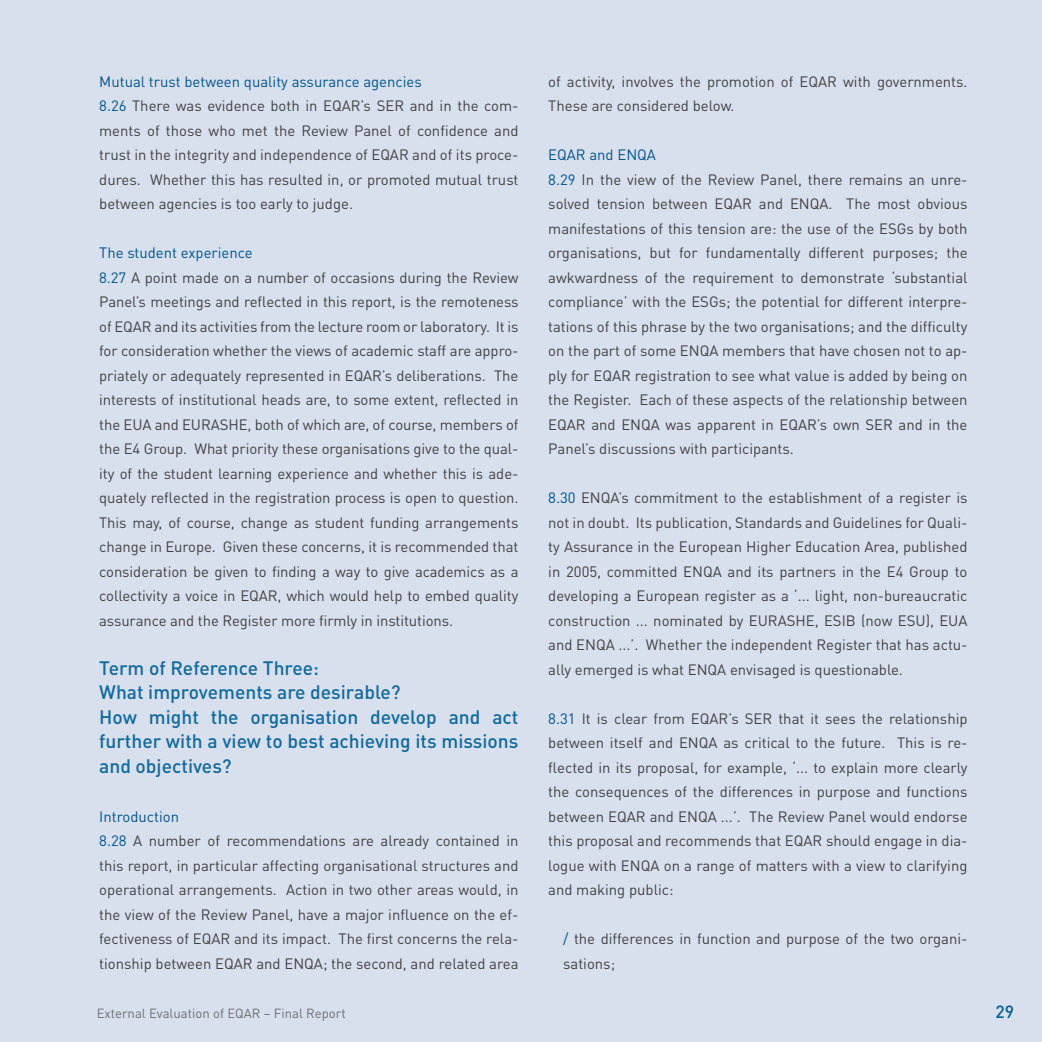
<style>
.page{position:relative;width:1042px;height:1042px;background:#fff}
.page>*{position:absolute;margin:0;border:0;box-sizing:border-box;transform-origin:0 0}
.t1{font:500 19.25px/24.5px "DINOT";color:#116a9d}
.t2{font:500 17.5px "DINOT";color:#005f94}
.t3{font:14.88px/24.5px "DINOT";color:#414042}
.t4{font:13.12px "DINOT";color:#6d6e71}
.s1{color:#00548b}
</style>
<div class="page">
<div style="left:0;top:0;width:1041px;height:1042px;background:#d8e0ed"></div>
<p class="t3" style="left:99px;top:68px;width:421px"><span class="s1">Mutual trust between quality assurance agencies<br>8.26</span> There was evidence both in EQAR’s SER and in the com&shy;ments of those who met the Review Panel of confidence and trust in the integrity and independence of EQAR and of its proce&shy;dures. Whether this has resulted in, or promoted mutual trust between agencies is too early to judge.</p>
<p class="t3" style="left:99px;top:240px;width:421px"><span class="s1">The student experience<br>8.27</span> A point made on a number of occasions during the Review Panel’s meetings and reflected in this report, is the remoteness of EQAR and its activities from the lecture room or laboratory. It is for consideration whether the views of academic staff are appro&shy;priately or adequately represented in EQAR’s deliberations. The interests of institutional heads are, to some extent, reflected in the EUA and EURASHE, both of which are, of course, members of the E4 Group. What priority these organisations give to the qual&shy;ity of the student learning experience and whether this is ade&shy;quately reflected in the registration process is open to question.<br>This may, of course, change as student funding arrangements change in Europe. Given these concerns, it is recommended that consideration be given to finding a way to give academics as a collectivity a voice in EQAR, which would help to embed quality assurance and the Register more firmly in institutions.</p>
<p class="t1" style="left:99px;top:655px;width:421px">Term of Reference Three:<br>What improvements are desirable?<br>How might the organisation develop and act further with a view to best achieving its missions and objectives?</p>
<p class="t3" style="left:99px;top:803px;width:421px"><span class="s1">Introduction<br>8.28</span> A number of recommendations are already contained in this report, in particular affecting organisational structures and operational arrangements. Action in two other areas would, in the view of the Review Panel, have a major influence on the ef&shy;fectiveness of EQAR and its impact. The first concerns the rela&shy;tionship between EQAR and ENQA; the second, and related area</p>
<p class="t3" style="left:548px;top:68px;width:421px">of activity, involves the promotion of EQAR with governments.<br>These are considered below.</p>
<p class="t3" style="left:548px;top:142px;width:421px"><span class="s1">EQAR and ENQA<br>8.29</span> In the view of the Review Panel, there remains an unre&shy;solved tension between EQAR and ENQA. The most obvious manifestations of this tension are: the use of the ESGs by both organisations, but for fundamentally different purposes; the awkwardness of the requirement to demonstrate ‘substantial compliance’ with the ESGs; the potential for different interpre&shy;tations of this phrase by the two organisations; and the difficulty on the part of some ENQA members that have chosen not to ap&shy;ply for EQAR registration to see what value is added by being on the Register. Each of these aspects of the relationship between EQAR and ENQA was apparent in EQAR’s own SER and in the Panel’s discussions with participants.</p>
<p class="t3" style="left:548px;top:485px;width:421px;text-align:justify"><span class="s1">8.30</span> ENQA’s commitment to the establishment of a register is not in doubt. Its publication, Standards and Guidelines for Quali&shy;ty Assurance in the European Higher Education Area, published in 2005, committed ENQA and its partners in the E4 Group to developing a European register as a ‘... light, non-bureaucratic construction ... nominated by EURASHE, ESIB (now ESU), EUA and ENQA ...’. Whether the independent Register that has actu&shy;ally emerged is what ENQA envisaged is questionable.</p>
<p class="t3" style="left:548px;top:705px;width:421px;text-align:justify"><span class="s1">8.31</span> It is clear from EQAR’s SER that it sees the relationship between itself and ENQA as critical to the future. This is re&shy;flected in its proposal, for example, ‘... to explain more clearly the consequences of the differences in purpose and functions between EQAR and ENQA ...’. The Review Panel would endorse this proposal and recommends that EQAR should engage in dia&shy;logue with ENQA on a range of matters with a view to clarifying and making public:</p>
<p class="t3" style="left:563px;top:926px;width:406px"><span class="s1">/</span> the differences in function and purpose of the two organi&shy;sations;</p>
<p class="t4" style="left:97px;top:1004px;width:250px">External Evaluation of EQAR – Final Report</p>
<p class="t2" style="left:995px;top:999px;width:20px">29</p>
<p class="t4" style="left:97px;top:1004px;width:116px">Annual Report 2011</p>
</div>
